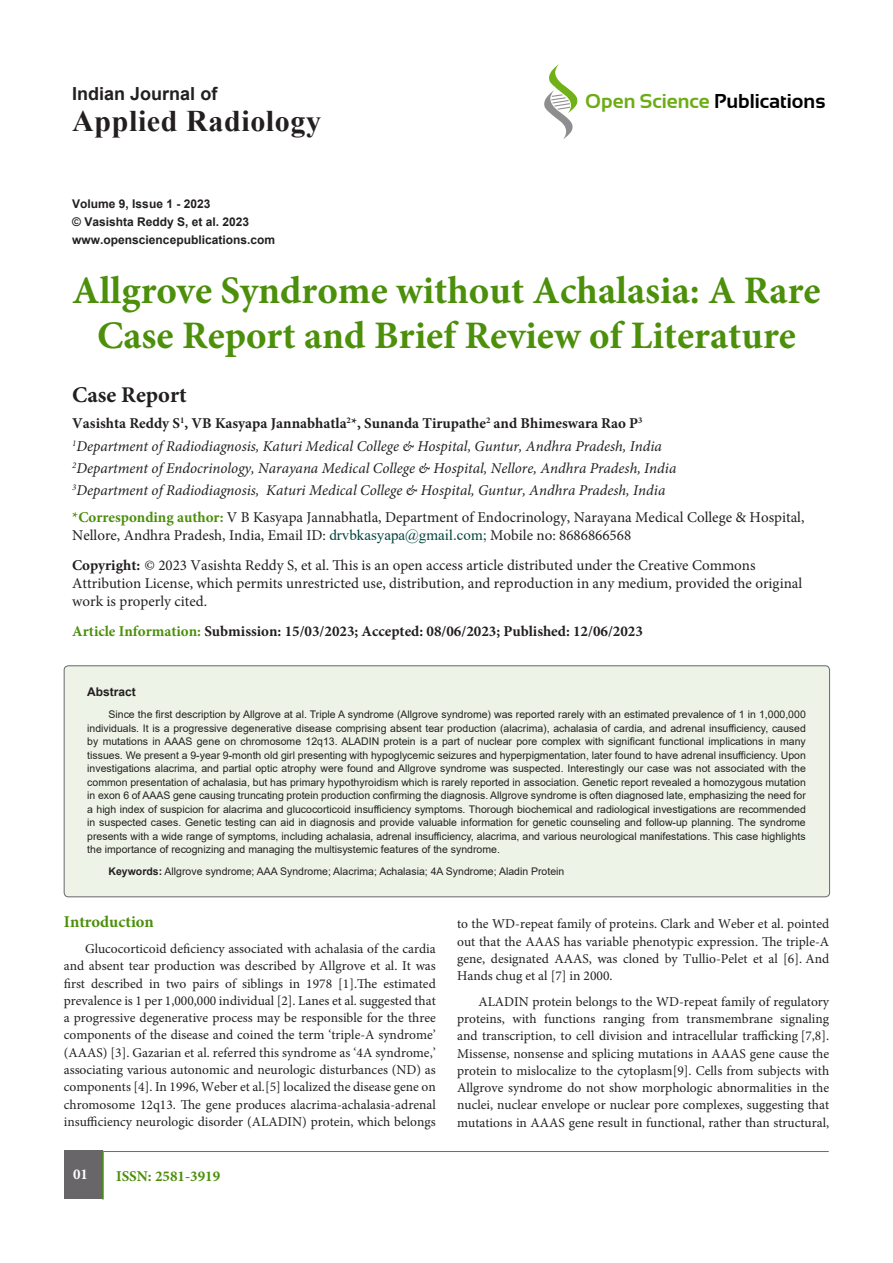
<style>
.page{position:relative;width:893px;height:1263px;background:#fff}
.page>*{position:absolute;margin:0;border:0;box-sizing:border-box;transform-origin:0 0}
.t1{font:700 39px/45px "Minion Pro";color:#4c8f0b;text-align:center}
.t2{font:700 30px "Times New Roman";letter-spacing:.02em;color:#231f20}
.t3{font:700 22.5px "Minion Pro";color:#231f20}
.t4{font:700 20.1px "Sansation";color:#000}
.t5{font:700 18px "Arial";color:#231f20}
.subsideheadding{font:700 16.5px "Minion Pro";color:#4c8f0b}
.t6{font:15px/18px "Minion Pro";color:#231f20}
.t7{font:italic 15px "Minion Pro";color:#231f20}
.t8{font:700 15px "Minion Pro";color:#231f20}
.t9{font:700 15px "Minion Pro";color:#4c8f0b}
.t10{font:700 15px "Minion Pro";color:#fff}
.t11{font:13.5px/17.2px "Minion Pro";color:#231f20;text-align:justify}
.Pa1{font:700 12px "Arial";color:#231f20}
.Pa2{font:700 12px "Arial";color:#231f20}
.t12{font:10.5px/13.5px "Arial";color:#231f20;text-align:justify}
.s1{color:#6cad13}
.s2{font-weight:700;color:#4c8f0b}
.s3{font-family:"Times New Roman";color:#00443c}
.s4{font-weight:700}
.s5{color:#4c8f0b}
</style>
<div class="page">
<svg style="left:544px;top:64px;width:34px;height:75px"></svg>
<div style="left:64px;top:1151px;width:38px;height:48px;background:#686669"></div>
<hr style="left:102px;top:1151px;width:2px;height:48px;background:#4c8f0b">
<hr style="left:103px;top:1151px;width:726px;height:1px;background:#4c8f0b">
<div style="left:64px;top:666px;width:766px;height:231px;background:#edf4e7;border-radius:4px"></div>
<div style="left:64px;top:665px;width:766px;height:232px;border:1px solid #686669;border-radius:4px"></div>
<p class="t5" style="left:72px;top:81px;width:147px">Indian Journal of</p>
<p class="t2" style="left:72px;top:99px;width:250px">Applied Radiology</p>
<h3 class="t4" style="left:585px;top:90px;width:242px"><span class="s1">Open Science</span> Publications</h3>
<p class="Pa1" style="left:72px;top:195px;width:140px">Volume 9, Issue 1 - 2023</p>
<p class="Pa2" style="left:72px;top:213px;width:178px">© Vasishta Reddy S, et al. 2023</p>
<p class="Pa1" style="left:72px;top:231px;width:204px">www.opensciencepublications.com</p>
<p class="t1" style="left:72px;top:268px;width:750px">Allgrove Syndrome without Achalasia: A Rare<br>Case Report and Brief Review of Literature</p>
<p class="t3" style="left:72px;top:379px;width:116px">Case Report</p>
<p class="t8" style="left:72px;top:413px;width:572px">Vasishta Reddy S<sup>1</sup>, VB Kasyapa Jannabhatla<sup>2</sup>*, Sunanda Tirupathe<sup>2</sup> and Bhimeswara Rao P<sup>3</sup></p>
<p class="t7" style="left:72px;top:436px;width:591px"><sup>1</sup>Department of Radiodiagnosis, Katuri Medical College &amp; Hospital, Guntur, Andhra Pradesh, India</p>
<p class="t7" style="left:72px;top:458px;width:606px"><sup>2</sup>Department of Endocrinology, Narayana Medical College &amp; Hospital, Nellore, Andhra Pradesh, India</p>
<p class="t7" style="left:72px;top:480px;width:595px"><sup>3</sup>Department of Radiodiagnosis, Katuri Medical College &amp; Hospital, Guntur, Andhra Pradesh, India</p>
<p class="t6" style="left:72px;top:508px;width:734px"><span class="s2">*Corresponding author:</span> V B Kasyapa Jannabhatla, Department of Endocrinology, Narayana Medical College &amp; Hospital,<br>Nellore, Andhra Pradesh, India, Email ID: <span class="s3">drvbkasyapa@gmail.com;</span> Mobile no: 8686866568</p>
<p class="t6" style="left:72px;top:557px;width:731px"><span class="s4">Copyright:</span> © 2023 Vasishta Reddy S, et al. This is an open access article distributed under the Creative Commons<br>Attribution License, which permits unrestricted use, distribution, and reproduction in any medium, provided the original work is properly cited.</p>
<p class="t8" style="left:72px;top:620px;width:572px"><span class="s5">Article Information:</span> Submission: 15/03/2023; Accepted: 08/06/2023; Published: 12/06/2023</p>
<p class="Pa1" style="left:87px;top:683px;width:50px">Abstract</p>
<p class="t12" style="left:87px;top:708px;width:720px;text-indent:21px">Since the first description by Allgrove at al. Triple A syndrome (Allgrove syndrome) was reported rarely with an estimated prevalence of 1 in 1,000,000 individuals. It is a progressive degenerative disease comprising absent tear production (alacrima), achalasia of cardia, and adrenal insufficiency, caused by mutations in AAAS gene on chromosome 12q13. ALADIN protein is a part of nuclear pore complex with significant functional implications in many tissues. We present a 9-year 9-month old girl presenting with hypoglycemic seizures and hyperpigmentation, later found to have adrenal insufficiency. Upon investigations alacrima, and partial optic atrophy were found and Allgrove syndrome was suspected. Interestingly our case was not associated with the common presentation of achalasia, but has primary hypothyroidism which is rarely reported in association. Genetic report revealed a homozygous mutation in exon 6 of AAAS gene causing truncating protein production confirming the diagnosis. Allgrove syndrome is often diagnosed late, emphasizing the need for a high index of suspicion for alacrima and glucocorticoid insufficiency symptoms. Thorough biochemical and radiological investigations are recommended in suspected cases. Genetic testing can aid in diagnosis and provide valuable information for genetic counseling and follow-up planning. The syndrome presents with a wide range of symptoms, including achalasia, adrenal insufficiency, alacrima, and various neurological manifestations. This case highlights the importance of recognizing and managing the multisystemic features of the syndrome.</p>
<p class="t12" style="left:109px;top:865px;width:457px"><span class="s4">Keywords:</span> Allgrove syndrome; AAA Syndrome; Alacrima; Achalasia; 4A Syndrome; Aladin Protein</p>
<p class="subsideheadding" style="left:64px;top:910px;width:92px">Introduction</p>
<p class="t11" style="left:64px;top:940px;width:374px;text-indent:21px">Glucocorticoid deficiency associated with achalasia of the cardia and absent tear production was described by Allgrove et al. It was first described in two pairs of siblings in 1978 [1].The estimated prevalence is 1 per 1,000,000 individual [2]. Lanes et al. suggested that a progressive degenerative process may be responsible for the three components of the disease and coined the term ‘triple-A syndrome’ (AAAS) [3]. Gazarian et al. referred this syndrome as ‘4A syndrome,’ associating various autonomic and neurologic disturbances (ND) as components [4]. In 1996, Weber et al.[5] localized the disease gene on chromosome 12q13. The gene produces alacrima-achalasia-adrenal insufficiency neurologic disorder (ALADIN) protein, which belongs</p>
<p class="t11" style="left:457px;top:915px;width:374px">to the WD-repeat family of proteins. Clark and Weber et al. pointed out that the AAAS has variable phenotypic expression. The triple-A gene, designated AAAS, was cloned by Tullio-Pelet et al [6]. And Hands chug et al [7] in 2000.</p>
<p class="t11" style="left:457px;top:993px;width:374px;text-indent:21px">ALADIN protein belongs to the WD-repeat family of regulatory proteins, with functions ranging from transmembrane signaling and transcription, to cell division and intracellular trafficking [7,8].<br>Missense, nonsense and splicing mutations in AAAS gene cause the protein to mislocalize to the cytoplasm[9]. Cells from subjects with Allgrove syndrome do not show morphologic abnormalities in the nuclei, nuclear envelope or nuclear pore complexes, suggesting that mutations in AAAS gene result in functional, rather than structural,</p>
<p class="t10" style="left:73px;top:1164px;width:16px">01</p>
<p class="t9" style="left:116px;top:1166px;width:106px">ISSN: 2581-3919</p>
</div>
